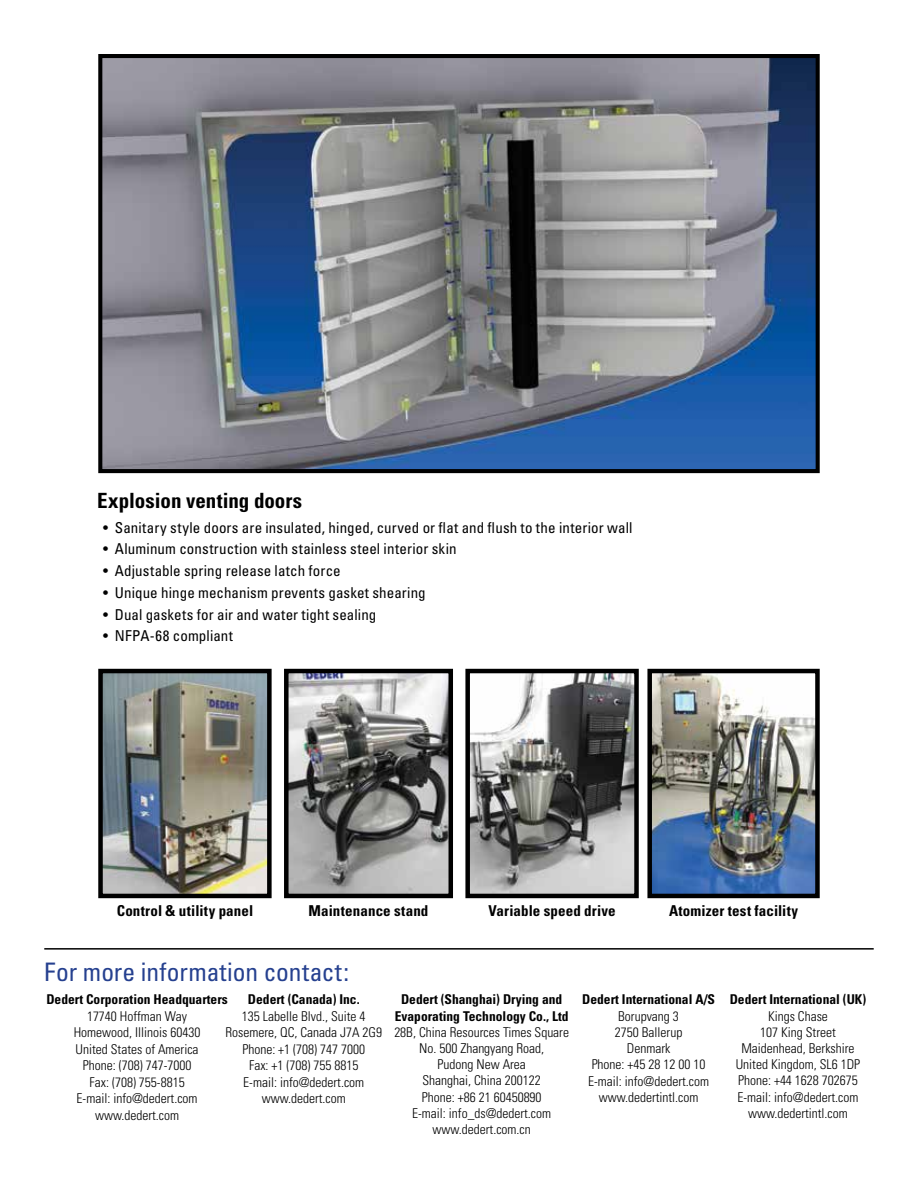
<style>
.page{position:relative;width:918px;height:1188px;background:#fff}
.page>*{position:absolute;margin:0;border:0;box-sizing:border-box;transform-origin:0 0}
.t1{font:condensed 25.5px "Univers";color:#25408f}
.t2{font:700 condensed 21px "Univers";color:#000}
.t3{font:condensed 15px "Univers";letter-spacing:.01em;color:#000}
.t4{font:700 condensed 15px "Univers";letter-spacing:.01em;color:#000}
.t5{font:300 condensed 13.5px/16.2px "Univers";color:#000;text-align:center}
.t6{font:700 condensed 13.5px/16.2px "Univers";color:#000;text-align:center}
</style>
<div class="page">
<img style="left:103px;top:59px;width:712px;height:409px">
<div style="left:98px;top:54px;width:722px;height:419px;border:4px solid #000"></div>
<img style="left:103px;top:674px;width:164px;height:219px">
<div style="left:98px;top:669px;width:174px;height:229px;border:4px solid #000"></div>
<img style="left:289px;top:674px;width:159px;height:219px">
<div style="left:284px;top:669px;width:169px;height:229px;border:4px solid #000"></div>
<img style="left:470px;top:674px;width:164px;height:219px">
<div style="left:465px;top:669px;width:174px;height:229px;border:4px solid #000"></div>
<img style="left:652px;top:674px;width:163px;height:219px">
<div style="left:647px;top:669px;width:173px;height:229px;border:4px solid #000"></div>
<hr style="left:44px;top:948px;width:830px;height:2px;background:#000">
<h2 class="t2" style="left:97px;top:487px;width:207px">Explosion venting doors</h2>
<p class="t3" style="left:103px;top:518px;width:531px">• Sanitary style doors are insulated, hinged, curved or flat and flush to the interior wall</p>
<p class="t3" style="left:103px;top:539px;width:355px">• Aluminum construction with stainless steel interior skin</p>
<p class="t3" style="left:103px;top:561px;width:239px">• Adjustable spring release latch force</p>
<p class="t3" style="left:103px;top:583px;width:324px">• Unique hinge mechanism prevents gasket shearing</p>
<p class="t3" style="left:103px;top:605px;width:275px">• Dual gaskets for air and water tight sealing</p>
<p class="t3" style="left:103px;top:626px;width:131px">• NFPA-68 compliant</p>
<p class="t4" style="left:117px;top:901px;width:138px">Control &amp; utility panel</p>
<p class="t4" style="left:309px;top:901px;width:121px">Maintenance stand</p>
<p class="t4" style="left:488px;top:901px;width:129px">Variable speed drive</p>
<p class="t4" style="left:669px;top:901px;width:131px">Atomizer test facility</p>
<h1 class="t1" style="left:44px;top:956px;width:306px">For more information contact:</h1>
<p class="t6" style="left:46px;top:991px;width:183px">Dedert Corporation Headquarters</p>
<p class="t5" style="left:74px;top:1008px;width:128px">17740 Hoffman Way<br>Homewood, Illinois 60430<br>United States of America<br>Phone: (708) 747-7000<br>Fax: (708) 755-8815<br>E-mail: info@dedert.com www.dedert.com</p>
<p class="t6" style="left:248px;top:991px;width:113px">Dedert (Canada) Inc.</p>
<p class="t5" style="left:225px;top:1008px;width:158px">135 Labelle Blvd., Suite 4<br>Rosemere, QC, Canada J7A 2G9<br>Phone: +1 (708) 747 7000<br>Fax: +1 (708) 755 8815<br>E-mail: info@dedert.com www.dedert.com</p>
<p class="t6" style="left:395px;top:991px;width:175px">Dedert (Shanghai) Drying and<br>Evaporating Technology Co., Ltd</p>
<p class="t5" style="left:394px;top:1024px;width:176px">28B, China Resources Times Square<br>No. 500 Zhangyang Road,<br>Pudong New Area<br>Shanghai, China 200122<br>Phone: +86 21 60450890<br>E-mail: info_ds@dedert.com www.dedert.com.cn</p>
<p class="t6" style="left:582px;top:991px;width:134px">Dedert International A/S</p>
<p class="t5" style="left:588px;top:1008px;width:123px">Borupvang 3<br>2750 Ballerup<br>Denmark<br>Phone: +45 28 12 00 10<br>E-mail: info@dedert.com www.dedertintl.com</p>
<p class="t6" style="left:730px;top:991px;width:138px">Dedert International (UK)</p>
<p class="t5" style="left:736px;top:1008px;width:126px">Kings Chase<br>107 King Street<br>Maidenhead, Berkshire<br>United Kingdom, SL6 1DP<br>Phone: +44 1628 702675<br>E-mail: info@dedert.com www.dedertintl.com</p>
</div>
